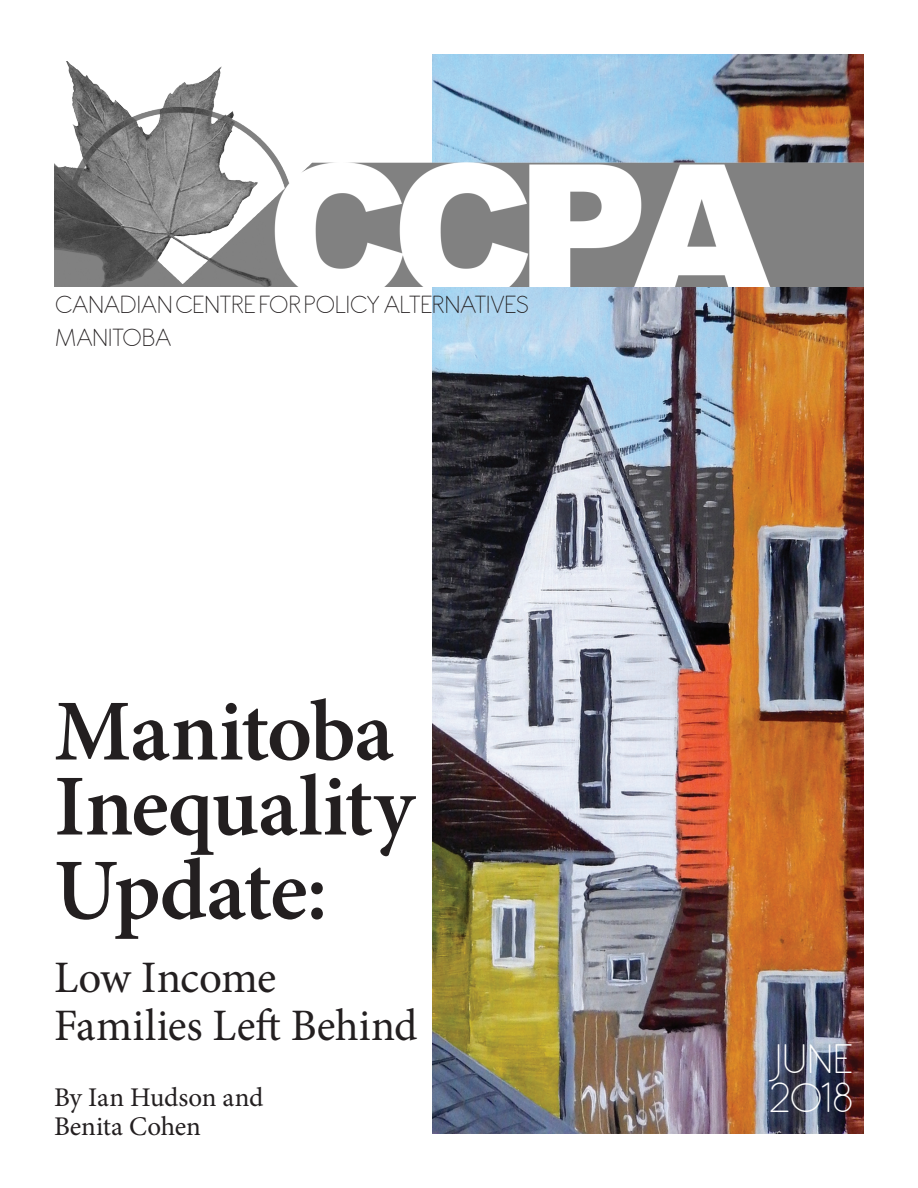
<style>
.page{position:relative;width:918px;height:1188px;background:#fff}
.page>*{position:absolute;margin:0;border:0;box-sizing:border-box;transform-origin:0 0}
.t1{font:600 87px/75px "Minion Pro";letter-spacing:-.015em;color:#231f20}
.t2{font:45px/48px "Minion Pro";color:#231f20}
.t3{font:200 45px/39px "Antipasto";letter-spacing:.02em;color:#fff}
.t4{font:200 27px "Antipasto";letter-spacing:-.005em;color:#231f20}
.t5{font:27px/28.5px "Minion Pro";letter-spacing:-.01em;color:#231f20}
</style>
<div class="page">
<img style="left:432px;top:54px;width:432px;height:1080px">
<img style="left:54px;top:61px;width:810px;height:225px">
<p class="t4" style="left:55px;top:289px;width:475px">CANADIAN CENTRE FOR POLICY ALTERNATIVES</p>
<p class="t4" style="left:55px;top:322px;width:118px">MANITOBA</p>
<p class="t1" style="left:54px;top:694px;width:362px">Manitoba<br>Inequality</p>
<p class="t1" style="left:54px;top:853px;width:275px">Update:</p>
<p class="t2" style="left:54px;top:954px;width:365px">Low Income<br>Families Left Behind</p>
<p class="t5" style="left:54px;top:1084px;width:211px">By Ian Hudson and<br>Benita Cohen</p>
<p class="t3" style="left:769px;top:1040px;width:86px">JUNE<br>2018</p>
</div>
